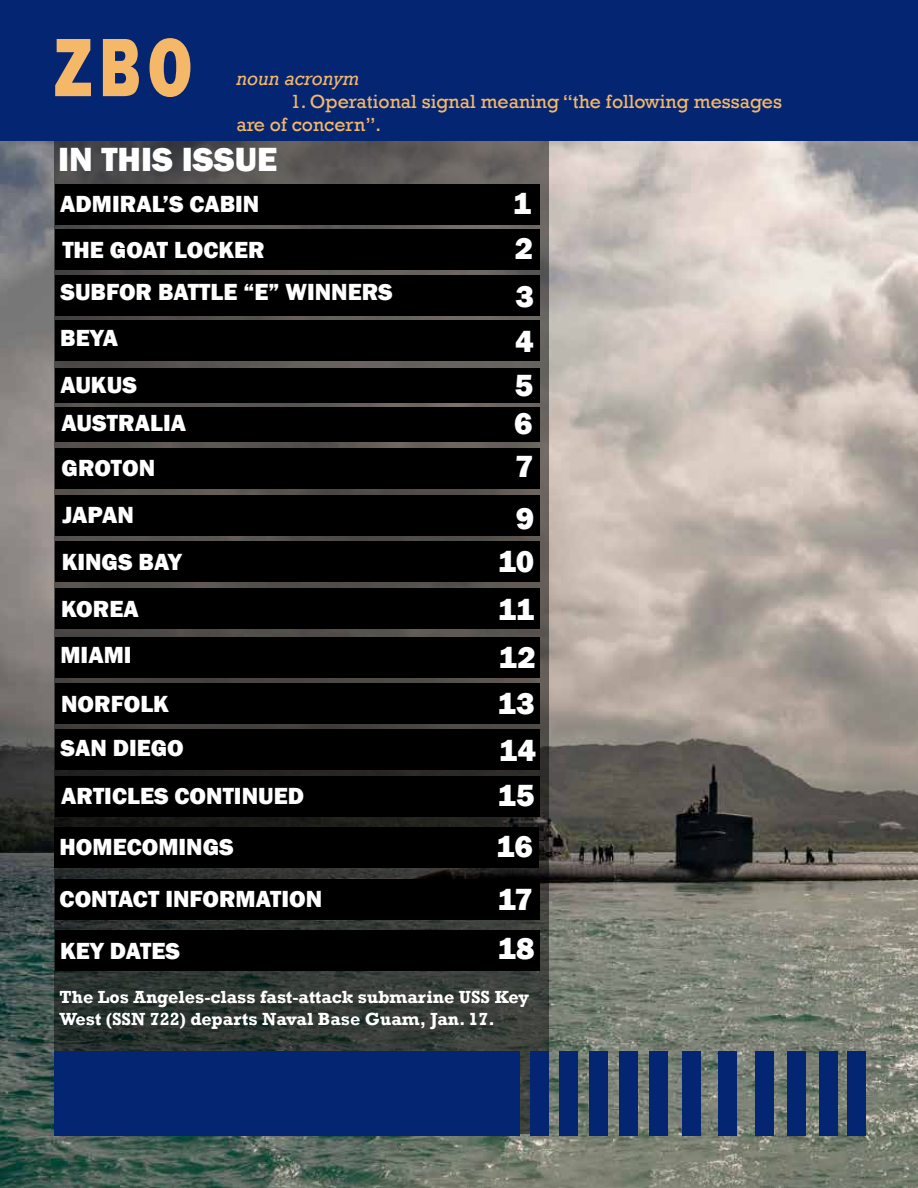
<style>
.page{position:relative;width:918px;height:1188px;background:#fff}
.page>*{position:absolute;margin:0;border:0;box-sizing:border-box;transform-origin:0 0}
.t1{font:800 85.8px "Franklin Gothic";color:#f4b868;scale:.75 1}
.t2{font:800 34.5px "Franklin Gothic";color:#fff}
.t3{font:800 31.5px/45px "Franklin Gothic";letter-spacing:.005em;color:#fff}
.t4{font:800 24px/46.8px "Franklin Gothic";color:#fff}
.t5{font:19.5px/23.4px "Rockwell";color:#f4b868}
.t6{font:italic 19.5px "Rockwell";color:#f4b868}
.t7{font:700 18px/21.6px "Rockwell";color:#fff}
</style>
<div class="page">
<img style="left:0;top:141px;width:918px;height:1047px">
<svg style="left:54px;top:141px;width:495px;height:993px;background:#40413e"></svg>
<div style="left:56px;top:776px;width:484px;height:41px;background:#000"></div>
<div style="left:56px;top:730px;width:484px;height:40px;background:#000"></div>
<div style="left:55px;top:683px;width:485px;height:41px;background:#000"></div>
<div style="left:55px;top:588px;width:485px;height:41px;background:#000"></div>
<div style="left:55px;top:542px;width:485px;height:40px;background:#000"></div>
<div style="left:56px;top:495px;width:484px;height:40px;background:#000"></div>
<div style="left:55px;top:448px;width:485px;height:41px;background:#000"></div>
<div style="left:55px;top:407px;width:485px;height:35px;background:#000"></div>
<div style="left:56px;top:275px;width:484px;height:40px;background:#000"></div>
<div style="left:0;top:0;width:918px;height:140px;background:#042572"></div>
<div style="left:55px;top:184px;width:485px;height:41px;background:#000"></div>
<div style="left:55px;top:230px;width:485px;height:40px;background:#000"></div>
<div style="left:56px;top:368px;width:484px;height:35px;background:#000"></div>
<div style="left:275px;top:1051px;width:245px;height:84px;background:#042572"></div>
<div style="left:54px;top:1051px;width:233px;height:84px;background:#042572"></div>
<div style="left:531px;top:1051px;width:18px;height:84px;background:#042572"></div>
<div style="left:560px;top:1051px;width:18px;height:84px;background:#042572"></div>
<div style="left:590px;top:1051px;width:18px;height:84px;background:#042572"></div>
<div style="left:620px;top:1051px;width:18px;height:84px;background:#042572"></div>
<div style="left:650px;top:1051px;width:18px;height:84px;background:#042572"></div>
<div style="left:682px;top:1051px;width:18px;height:84px;background:#042572"></div>
<div style="left:719px;top:1051px;width:18px;height:84px;background:#042572"></div>
<div style="left:755px;top:1051px;width:18px;height:84px;background:#042572"></div>
<div style="left:787px;top:1051px;width:18px;height:84px;background:#042572"></div>
<div style="left:819px;top:1051px;width:18px;height:84px;background:#042572"></div>
<div style="left:848px;top:1051px;width:18px;height:84px;background:#042572"></div>
<div style="left:55px;top:637px;width:485px;height:40px;background:#000"></div>
<div style="left:54px;top:828px;width:485px;height:40px;background:#000"></div>
<div style="left:55px;top:320px;width:485px;height:41px;background:#000"></div>
<div style="left:55px;top:879px;width:485px;height:40px;background:#000"></div>
<div style="left:55px;top:930px;width:485px;height:41px;background:#000"></div>
<h1 class="t1" style="left:54px;top:12px;width:186px">ZBO</h1>
<p class="t6" style="left:236px;top:67px;width:125px">noun acronym</p>
<p class="t5" style="left:236px;top:90px;width:547px;text-indent:54px">1. Operational signal meaning “the following messages are of concern”.</p>
<h2 class="t2" style="left:58px;top:138px;width:221px">IN THIS ISSUE</h2>
<p class="t4" style="left:60px;top:180px;width:201px">ADMIRAL’S CABIN</p>
<p class="t4" style="left:62px;top:226px;width:204px">THE GOAT LOCKER</p>
<p class="t4" style="left:60px;top:269px;width:334px">SUBFOR BATTLE “E” WINNERS</p>
<h3 class="t3" style="left:513px;top:181px;width:22px">1<br>2</h3>
<h3 class="t3" style="left:515px;top:274px;width:20px">3</h3>
<p class="t4" style="left:60px;top:314px;width:59px">BEYA</p>
<h3 class="t3" style="left:515px;top:319px;width:20px">4</h3>
<p class="t4" style="left:60px;top:362px;width:78px">AUKUS</p>
<h3 class="t3" style="left:515px;top:363px;width:20px">5</h3>
<p class="t4" style="left:62px;top:400px;width:126px">AUSTRALIA</p>
<p class="t4" style="left:62px;top:445px;width:95px">GROTON</p>
<p class="t4" style="left:62px;top:492px;width:122px">JAPAN<br>KINGS BAY</p>
<p class="t4" style="left:61px;top:585px;width:79px">KOREA</p>
<h3 class="t3" style="left:514px;top:402px;width:21px;line-height:42.9px">6<br>7</h3>
<h3 class="t3" style="left:516px;top:495px;width:20px">9</h3>
<h3 class="t3" style="left:498px;top:538px;width:38px;line-height:47.7px">10<br>11</h3>
<p class="t4" style="left:60px;top:632px;width:73px">MIAMI</p>
<h3 class="t3" style="left:499px;top:635px;width:39px">12</h3>
<p class="t4" style="left:61px;top:680px;width:109px">NORFOLK</p>
<p class="t4" style="left:61px;top:725px;width:125px">SAN DIEGO</p>
<p class="t4" style="left:61px;top:772px;width:245px">ARTICLES CONTINUED</p>
<h3 class="t3" style="left:497px;top:681px;width:39px">13</h3>
<h3 class="t3" style="left:498px;top:728px;width:40px">14<br>15</h3>
<p class="t4" style="left:60px;top:824px;width:176px">HOMECOMINGS</p>
<h3 class="t3" style="left:496px;top:824px;width:38px">16</h3>
<p class="t4" style="left:60px;top:874px;width:264px;line-height:51.3px">CONTACT INFORMATION<br>KEY DATES</p>
<h3 class="t3" style="left:497px;top:875px;width:39px;line-height:48.9px">17<br>18</h3>
<p class="t7" style="left:60px;top:986px;width:471px">The Los Angeles-class fast-attack submarine USS Key<br>West (SSN 722) departs Naval Base Guam, Jan. 17.</p>
</div>
